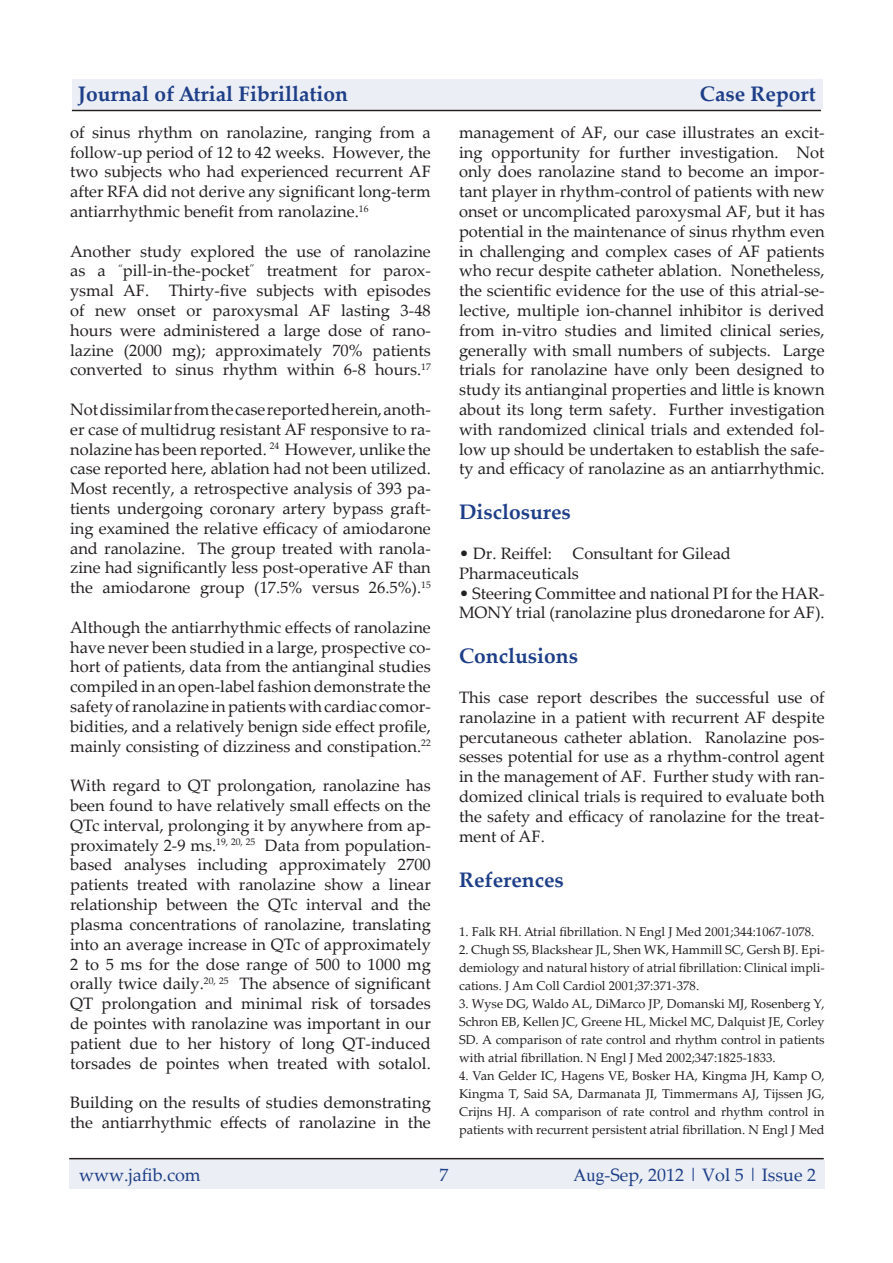
<style>
.page{position:relative;width:893px;height:1263px;background:#fff}
.page>*{position:absolute;margin:0;border:0;box-sizing:border-box;transform-origin:0 0}
.pgheader{font:700 21px "Palatino Linotype";color:#1e3f88}
.sectionheader{font:700 21px "Palatino Linotype";color:#1e3f88}
.subheader{font:700 21px "Palatino Linotype";color:#1e3f88}
.pgheader-2{font:18px "Palatino Linotype";color:#1e3f88}
.body{font:16.5px/19.8px "Palatino Linotype";color:#231f20;text-align:justify}
.sectionheader-2{font:16.5px/19.8px "Palatino Linotype";color:#231f20}
.body-2{font:12.75px/18px "Palatino Linotype";color:#231f20;text-align:justify}
.s1{font-family:"Times New Roman"}
</style>
<div class="page">
<hr style="left:69px;top:1158px;width:755px;height:1px;background:#231f20">
<div style="left:69px;top:1160px;width:755px;height:28px;background:#ebeef4"></div>
<div style="left:72px;top:79px;width:750px;height:30px;background:#ebeef4"></div>
<hr style="left:72px;top:110px;width:749px;height:1px;background:#231f20">
<p class="pgheader" style="left:78px;top:79px;width:272px">Journal of Atrial Fibrillation</p>
<p class="pgheader" style="left:700px;top:79px;width:117px">Case Report</p>
<p class="body" style="left:70px;top:122px;width:362px">of sinus rhythm on ranolazine, ranging from a follow-up period of 12 to 42 weeks. However, the two subjects who had experienced recurrent AF after RFA did not derive any significant long-term antiarrhythmic benefit from ranolazine.<sup>16</sup></p>
<p class="body" style="left:70px;top:240px;width:362px">Another study explored the use of ranolazine as a <sup>“</sup>pill-in-the-pocket<sup>”</sup> treatment for parox&shy;ysmal AF. Thirty-five subjects with episodes of new onset or paroxysmal AF lasting 3-48 hours were administered a large dose of rano&shy;lazine (2000 mg); approximately 70% patients converted to sinus rhythm within 6-8 hours.<sup>17</sup></p>
<p class="body" style="left:70px;top:399px;width:362px">Not dissimilar from the case reported herein, anoth&shy;er case of multidrug resistant AF responsive to ra&shy;nolazine has been reported. <sup>24</sup> However, unlike the case reported here, ablation had not been utilized.</p>
<p class="body" style="left:70px;top:478px;width:362px">Most recently, a retrospective analysis of 393 pa&shy;tients undergoing coronary artery bypass graft&shy;ing examined the relative efficacy of amiodarone and ranolazine. The group treated with ranola&shy;zine had significantly less post-operative AF than the amiodarone group (17.5% versus 26.5%).<sup>15</sup></p>
<p class="body" style="left:70px;top:617px;width:362px">Although the antiarrhythmic effects of ranolazine have never been studied in a large, prospective co&shy;hort of patients, data from the antianginal studies compiled in an open-label fashion demonstrate the safety of ranolazine in patients with cardiac comor&shy;bidities, and a relatively benign side effect profile, mainly consisting of dizziness and constipation.<sup>22</sup></p>
<p class="body" style="left:70px;top:775px;width:362px">With regard to QT prolongation, ranolazine has been found to have relatively small effects on the QTc interval, prolonging it by anywhere from ap&shy;proximately 2-9 ms.<sup>19,</sup> <sup>20,</sup> <sup>25</sup> Data from population&shy;based analyses including approximately 2700 patients treated with ranolazine show a linear relationship between the QTc interval and the plasma concentrations of ranolazine, translating into an average increase in QTc of approximately 2 to 5 ms for the dose range of 500 to 1000 mg orally twice daily.<sup>20,</sup> <sup>25</sup> The absence of significant QT prolongation and minimal risk of torsades de pointes with ranolazine was important in our patient due to her history of long QT-induced torsades de pointes when treated with sotalol.</p>
<p class="body" style="left:70px;top:1092px;width:362px">Building on the results of studies demonstrating the antiarrhythmic effects of ranolazine in the</p>
<p class="body" style="left:459px;top:122px;width:367px">management of AF, our case illustrates an excit&shy;ing opportunity for further investigation. Not only does ranolazine stand to become an impor&shy;tant player in rhythm-control of patients with new onset or uncomplicated paroxysmal AF, but it has potential in the maintenance of sinus rhythm even in challenging and complex cases of AF patients who recur despite catheter ablation. Nonetheless, the scientific evidence for the use of this atrial-se&shy;lective, multiple ion-channel inhibitor is derived from in-vitro studies and limited clinical series, generally with small numbers of subjects. Large trials for ranolazine have only been designed to study its antianginal properties and little is known about its long term safety. Further investigation with randomized clinical trials and extended fol&shy;low up should be undertaken to establish the safe&shy;ty and efficacy of ranolazine as an antiarrhythmic.</p>
<p class="sectionheader" style="left:459px;top:497px;width:113px">Disclosures</p>
<p class="sectionheader-2" style="left:459px;top:543px;width:94px">• Dr. Reiffel:</p>
<p class="sectionheader-2" style="left:573px;top:543px;width:160px">Consultant for Gilead</p>
<p class="sectionheader-2" style="left:459px;top:563px;width:121px">Pharmaceuticals</p>
<p class="sectionheader-2" style="left:459px;top:582px;width:367px">• Steering Committee and national PI for the HAR-<br>MONY trial (ranolazine plus dronedarone for AF).</p>
<p class="sectionheader" style="left:459px;top:641px;width:120px">Conclusions</p>
<p class="sectionheader-2" style="left:459px;top:687px;width:367px;text-align:justify">This case report describes the successful use of ranolazine in a patient with recurrent AF despite percutaneous catheter ablation. Ranolazine pos&shy;sesses potential for use as a rhythm-control agent in the management of AF. Further study with ran&shy;domized clinical trials is required to evaluate both the safety and efficacy of ranolazine for the treat&shy;ment of AF.</p>
<p class="subheader" style="left:459px;top:865px;width:106px">References</p>
<p class="body-2" style="left:459px;top:922px;width:357px">1. Falk RH. Atrial fibrillation. N Engl J Med 2001;344:1067-1078.</p>
<p class="body-2" style="left:459px;top:940px;width:367px">2. Chugh SS, Blackshear JL, Shen WK, Hammill SC, Gersh BJ. Epi&shy;demiology and natural history of atrial fibrillation: Clinical impli&shy;cations. J Am Coll Cardiol 2001;37:371-378.</p>
<p class="body-2" style="left:459px;top:994px;width:367px">3. Wyse DG, Waldo AL, DiMarco JP, Domanski MJ, Rosenberg Y, Schron EB, Kellen JC, Greene HL, Mickel MC, Dalquist JE, Corley SD. A comparison of rate control and rhythm control in patients with atrial fibrillation. N Engl J Med 2002;347:1825-1833.</p>
<p class="body-2" style="left:459px;top:1066px;width:367px">4. Van Gelder IC, Hagens VE, Bosker HA, Kingma JH, Kamp O, Kingma T, Said SA, Darmanata JI, Timmermans AJ, Tijssen JG, Crijns HJ. A comparison of rate control and rhythm control in patients with recurrent persistent atrial fibrillation. N Engl J Med</p>
<p class="pgheader-2" style="left:79px;top:1162px;width:123px">www.jafib.com</p>
<p class="pgheader-2" style="left:439px;top:1162px;width:10px">7</p>
<p class="pgheader-2" style="left:573px;top:1162px;width:244px"><span class="s1">Aug</span>-Sep, 2012 | Vol 5 | Issue 2</p>
</div>
